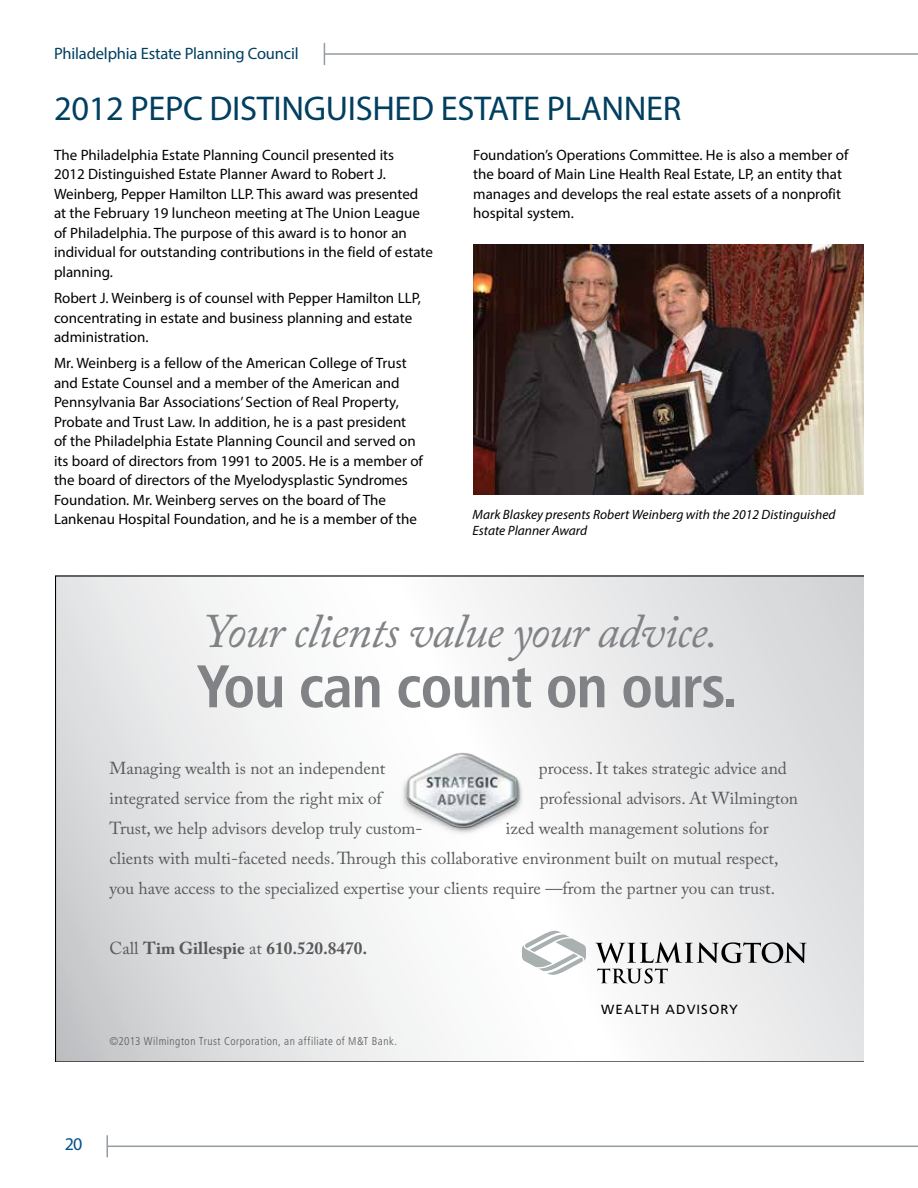
<style>
.page{position:relative;width:918px;height:1188px;background:#fff}
.page>*{position:absolute;margin:0;border:0;box-sizing:border-box;transform-origin:0 0}
.t1{font:700 condensed 60px "Frutiger LT Std";letter-spacing:-.02em;color:#808285}
.t2{font:italic 48px "Adobe Caslon Pro";letter-spacing:-.02em;color:#808285}
.t3{font:34.5px "Myriad Pro";letter-spacing:-.01em;color:#003f5f}
.t4{font:18px "Myriad";color:#005288}
.t5{font:17.25px/30px "Adobe Caslon Pro";color:#58595b}
.t6{font:700 17.25px "Adobe Caslon Pro";color:#58595b}
.t7{font:16.5px "Myriad Pro";letter-spacing:-.01em;color:#003f5f}
.t8{font:15px/19.5px "Myriad Pro";color:#000}
.t9{font:italic 13.5px/16.2px "Myriad Pro";color:#000}
.t10{font:13.2px "Frutiger LT Std";letter-spacing:.08em;color:#000}
.t11{font:300 condensed 11.25px "Frutiger LT Std";letter-spacing:.04em;color:#58595b}
.s1{font-weight:400}
</style>
<div class="page">
<hr style="left:324px;top:53px;width:594px;height:2px;background:#949ca1">
<svg style="left:324px;top:43px;width:1px;height:22px"></svg>
<hr style="left:108px;top:1146px;width:810px;height:1px;background:#949ca1">
<hr style="left:106px;top:1135px;width:2px;height:22px;background:#949ca1">
<img style="left:473px;top:245px;width:390px;height:250px">
<svg style="left:56px;top:576px;width:808px;height:486px"></svg>
<svg style="left:522px;top:929px;width:64px;height:47px"></svg>
<svg style="left:595px;top:942px;width:212px;height:41px"></svg>
<img style="left:394px;top:741px;width:133px;height:100px">
<p class="t7" style="left:54px;top:44px;width:246px">Philadelphia Estate Planning Council</p>
<h3 class="t3" style="left:54px;top:88px;width:629px">2012 PEPC DISTINGUISHED ESTATE PLANNER</h3>
<p class="t8" style="left:54px;top:145px;width:380px">The Philadelphia Estate Planning Council presented its<br>2012 Distinguished Estate Planner Award to Robert J.<br>Weinberg, Pepper Hamilton LLP. This award was presented at the February 19 luncheon meeting at The Union League of Philadelphia. The purpose of this award is to honor an individual for outstanding contributions in the field of estate planning.</p>
<p class="t8" style="left:54px;top:288px;width:368px">Robert J. Weinberg is of counsel with Pepper Hamilton LLP, concentrating in estate and business planning and estate administration.</p>
<p class="t8" style="left:54px;top:353px;width:371px">Mr. Weinberg is a fellow of the American College of Trust and Estate Counsel and a member of the American and Pennsylvania Bar Associations’ Section of Real Property, Probate and Trust Law. In addition, he is a past president<br>of the Philadelphia Estate Planning Council and served on its board of directors from 1991 to 2005. He is a member of the board of directors of the Myelodysplastic Syndromes Foundation. Mr. Weinberg serves on the board of The Lankenau Hospital Foundation, and he is a member of the</p>
<p class="t8" style="left:473px;top:145px;width:377px">Foundation’s Operations Committee. He is also a member of the board of Main Line Health Real Estate, LP, an entity that manages and develops the real estate assets of a nonprofit hospital system.</p>
<p class="t9" style="left:472px;top:506px;width:365px">Mark Blaskey presents Robert Weinberg with the 2012 Distinguished<br>Estate Planner Award</p>
<h2 class="t2" style="left:204px;top:603px;width:515px">Your clients value your advice.</h2>
<h1 class="t1" style="left:196px;top:651px;width:543px">You can count on ours.</h1>
<p class="t5" style="left:110px;top:753px;width:277px">Managing wealth is not an independent</p>
<p class="t5" style="left:539px;top:753px;width:249px">process. It takes strategic advice and</p>
<p class="t5" style="left:110px;top:783px;width:274px">integrated service from the right mix of</p>
<p class="t5" style="left:540px;top:783px;width:260px">professional advisors. At Wilmington</p>
<p class="t5" style="left:110px;top:813px;width:315px">Trust, we help advisors develop truly custom-</p>
<p class="t5" style="left:110px;top:813px;width:670px;text-indent:396px">ized wealth management solutions for clients with multi-faceted needs. Through this collaborative environment built on mutual respect, you have access to the specialized expertise your clients require —from the partner you can trust.</p>
<p class="t6" style="left:110px;top:938px;width:259px"><span class="s1">Call</span> Tim Gillespie <span class="s1">at</span> 610.520.8470.</p>
<p class="t11" style="left:110px;top:1034px;width:289px">©2013 Wilmington Trust Corporation, an affiliate of M&amp;T Bank.</p>
<p class="t4" style="left:65px;top:1135px;width:19px">20</p>
<p class="t10" style="left:601px;top:1002px;width:138px">WEALTH ADVISORY</p>
</div>
